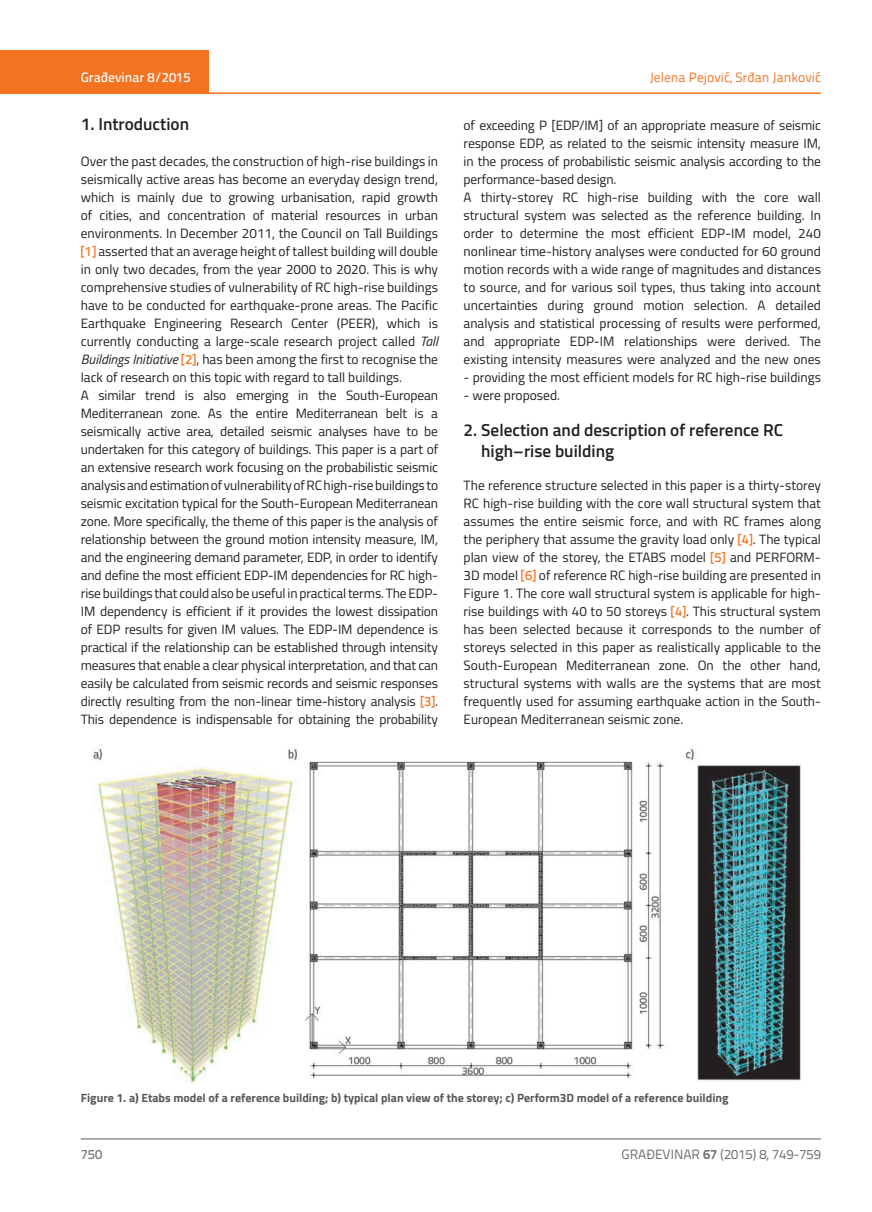
<style>
.page{position:relative;width:872px;height:1212px;background:#fff}
.page>*{position:absolute;margin:0;border:0;box-sizing:border-box;transform-origin:0 0}
.t1{font:600 17.25px/21px "Titillium";color:#231f20}
.t2{font:13.5px/18px "Titillium";letter-spacing:-.01em;color:#231f20}
.t3{font:13.5px "Titillium Text 22 L";color:#6c6d70}
.t4{font:13.5px "Titillium Text 22 L";color:#f47321}
.t5{font:500 13.5px "Titillium Text 22 L";color:#fff}
.t6{font:500 13.5px "Titillium Text 22 L";color:#787a7d}
.t7{font:700 12px "Titillium";color:#57585a}
.s1{font-family:"Titillium Text 22 L";font-weight:500;color:#f47321}
.s2{font-style:italic}
.s3{font-weight:700}
</style>
<div class="page">
<div style="left:0;top:50px;width:208px;height:44px;background:#f47321"></div>
<hr style="left:0;top:92px;width:821px;height:2px;background:#f47321">
<hr style="left:81px;top:1139px;width:740px;height:1px;background:#57585a">
<img style="left:92px;top:748px;width:709px;height:335px">
<p class="t5" style="left:81px;top:67px;width:111px">Građevinar 8/2015</p>
<p class="t1" style="left:81px;top:112px;width:110px">1. Introduction</p>
<p class="t2" style="left:81px;top:151px;width:359px">Over the past decades, the construction of high-rise buildings in seismically active areas has become an everyday design trend, which is mainly due to growing urbanisation, rapid growth of cities, and concentration of material resources in urban environments. In December 2011, the Council on Tall Buildings <span class="s1">[1]</span> asserted that an average height of tallest building will double in only two decades, from the year 2000 to 2020. This is why comprehensive studies of vulnerability of RC high-rise buildings have to be conducted for earthquake-prone areas. The Pacific Earthquake Engineering Research Center (PEER), which is currently conducting a large-scale research project called <span class="s2">Tall Buildings Initiative</span> <span class="s1">[2]</span>, has been among the first to recognise the lack of research on this topic with regard to tall buildings.<br>A similar trend is also emerging in the South-European Mediterranean zone. As the entire Mediterranean belt is a seismically active area, detailed seismic analyses have to be undertaken for this category of buildings. This paper is a part of an extensive research work focusing on the probabilistic seismic analysis and estimation of vulnerability of RC high-rise buildings to seismic excitation typical for the South-European Mediterranean zone. More specifically, the theme of this paper is the analysis of relationship between the ground motion intensity measure, IM, and the engineering demand parameter, EDP, in order to identify and define the most efficient EDP-IM dependencies for RC high&shy;rise buildings that could also be useful in practical terms. The EDP-IM dependency is efficient if it provides the lowest dissipation of EDP results for given IM values. The EDP-IM dependence is practical if the relationship can be established through intensity measures that enable a clear physical interpretation, and that can easily be calculated from seismic records and seismic responses directly resulting from the non-linear time-history analysis <span class="s1">[3]</span>.<br>This dependence is indispensable for obtaining the probability</p>
<p class="t4" style="left:650px;top:68px;width:173px">Jelena Pejović, Srđan Janković</p>
<p class="t2" style="left:463px;top:115px;width:359px">of exceeding P [EDP/IM] of an appropriate measure of seismic response EDP, as related to the seismic intensity measure IM, in the process of probabilistic seismic analysis according to the performance-based design.<br>A thirty-storey RC high-rise building with the core wall structural system was selected as the reference building. In order to determine the most efficient EDP-IM model, 240 nonlinear time-history analyses were conducted for 60 ground motion records with a wide range of magnitudes and distances to source, and for various soil types, thus taking into account uncertainties during ground motion selection. A detailed analysis and statistical processing of results were performed, and appropriate EDP-IM relationships were derived. The existing intensity measures were analyzed and the new ones</p>
<p class="t2" style="left:463px;top:367px;width:359px">- providing the most efficient models for RC high-rise buildings</p>
<p class="t2" style="left:463px;top:385px;width:98px">- were proposed.</p>
<p class="t1" style="left:481px;top:418px;width:303px;text-indent:-18px">2. Selection and description of reference RC high–rise building</p>
<p class="t2" style="left:463px;top:475px;width:359px;text-align:justify">The reference structure selected in this paper is a thirty-storey RC high-rise building with the core wall structural system that assumes the entire seismic force, and with RC frames along the periphery that assume the gravity load only <span class="s1">[4]</span>. The typical plan view of the storey, the ETABS model <span class="s1">[5]</span> and PERFORM-3D model <span class="s1">[6]</span> of reference RC high-rise building are presented in Figure 1. The core wall structural system is applicable for high&shy;rise buildings with 40 to 50 storeys <span class="s1">[4]</span>. This structural system has been selected because it corresponds to the number of storeys selected in this paper as realistically applicable to the South-European Mediterranean zone. On the other hand, structural systems with walls are the systems that are most frequently used for assuming earthquake action in the South-European Mediterranean seismic zone.</p>
<p class="t7" style="left:81px;top:1089px;width:649px">Figure 1. a) Etabs model of a reference building; b) typical plan view of the storey; c) Perform3D model of a reference building</p>
<p class="t6" style="left:81px;top:1144px;width:23px">750</p>
<p class="t3" style="left:621px;top:1144px;width:201px">GRAĐEVINAR <span class="s3">67</span> (2015) 8, 749-759</p>
</div>
